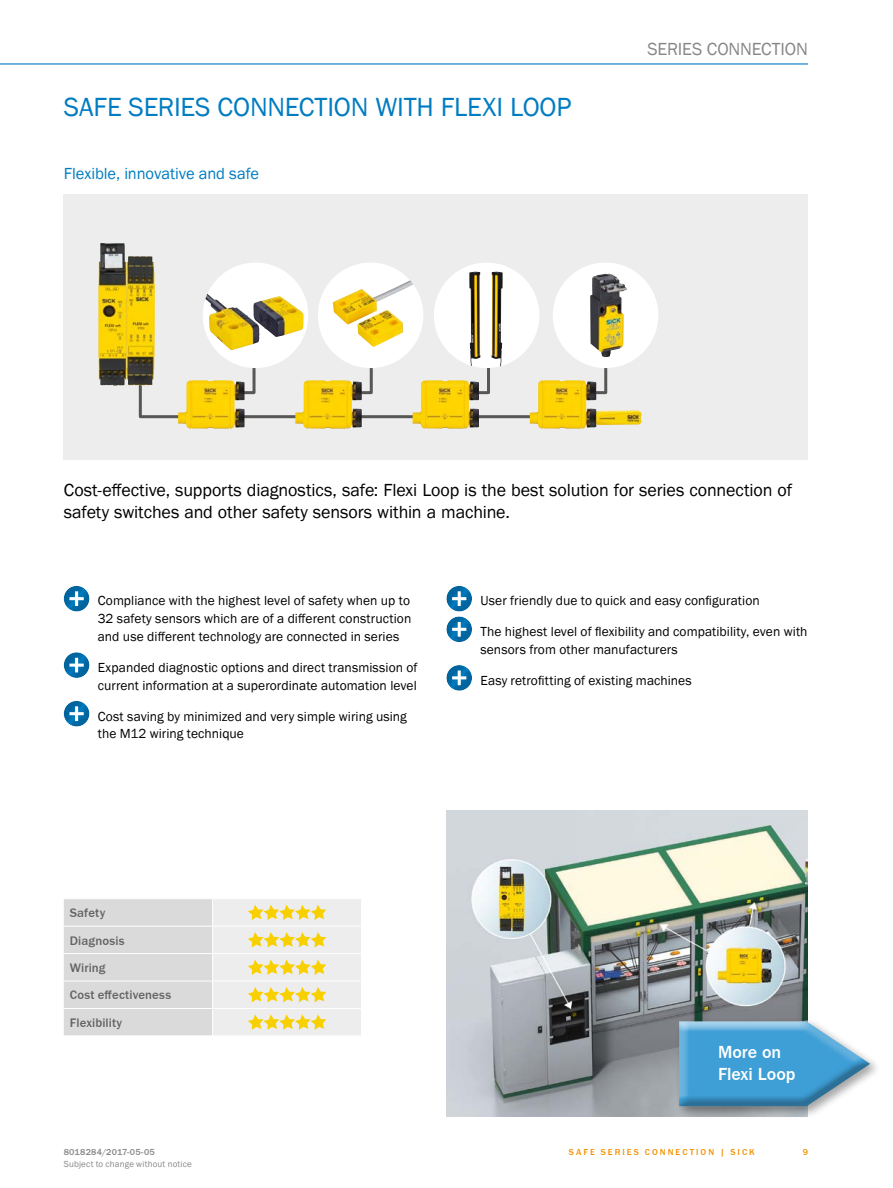
<style>
.page{position:relative;width:893px;height:1188px;background:#fff}
.page>*{position:absolute;margin:0;border:0;box-sizing:border-box;transform-origin:0 0}
.t1{font:27px "SICK Franklin";letter-spacing:-.005em;color:#007cc2}
.t2{font:18px/21.8px "SICK Franklin";letter-spacing:-.005em;color:#000}
.t3{font:18px "SICK Franklin";letter-spacing:-.005em;color:#878787}
.t4{font:500 18px/21.8px "SICK Franklin";color:#fff}
.t5{font:16.5px "SICK Franklin";letter-spacing:-.005em;color:#007cc2}
.t6{font:13.5px/17.9px "SICK Franklin";letter-spacing:.005em;color:#000}
.t7{font:500 12.75px/27.5px "SICK Franklin";letter-spacing:.015em;color:#646363}
.t8{font:9px "SICK Franklin";letter-spacing:.02em;color:#878787}
.t9{font:500 9px "SICK Franklin";letter-spacing:.225em;color:#f39200}
.t10{font:500 9px "SICK Franklin";letter-spacing:.02em;color:#878787}
</style>
<div class="page">
<hr style="left:0;top:63px;width:808px;height:2px;background:#007cc2">
<div style="left:64px;top:194px;width:744px;height:265px;background:#ededed"></div>
<hr style="left:244px;top:415px;width:295px;height:3px;background:#575756">
<svg style="left:64px;top:899px;width:297px;height:137px;background:#e5e2d5"></svg>
<svg style="left:138px;top:386px;width:40px;height:33px"></svg>
<img style="left:127px;top:256px;width:28px;height:130px">
<img style="left:98px;top:243px;width:29px;height:143px">
<svg style="left:244px;top:368px;width:12px;height:28px"></svg>
<img style="left:178px;top:380px;width:66px;height:49px">
<svg style="left:362px;top:368px;width:11px;height:27px"></svg>
<img style="left:295px;top:380px;width:67px;height:49px">
<svg style="left:479px;top:368px;width:11px;height:27px"></svg>
<img style="left:413px;top:380px;width:66px;height:49px">
<img style="left:596px;top:410px;width:46px;height:15px">
<svg style="left:596px;top:368px;width:12px;height:28px"></svg>
<img style="left:530px;top:380px;width:66px;height:49px">
<div style="left:318px;top:263px;width:105px;height:105px;background:#fff;border-radius:50%"></div>
<img style="left:332px;top:280px;width:81px;height:67px">
<div style="left:553px;top:263px;width:105px;height:105px;background:#fff;border-radius:50%"></div>
<img style="left:590px;top:274px;width:37px;height:83px">
<div style="left:434px;top:263px;width:105px;height:105px;background:#fff;border-radius:50%"></div>
<img style="left:469px;top:272px;width:34px;height:94px">
<img style="left:446px;top:811px;width:362px;height:306px">
<div style="left:675px;top:1018px;width:207px;height:101px;background:#000;opacity:.35"></div>
<div style="left:678px;top:1020px;width:195px;height:83px;background:#fff;opacity:.75"></div>
<div style="left:678px;top:1058px;width:195px;height:49px;background:#9d9d9c;opacity:.75"></div>
<div style="left:203px;top:263px;width:105px;height:105px;background:#fff;border-radius:50%"></div>
<img style="left:205px;top:294px;width:99px;height:56px">
<svg style="left:63px;top:585px;width:27px;height:27px"></svg>
<svg style="left:69px;top:591px;width:15px;height:15px"></svg>
<svg style="left:63px;top:652px;width:27px;height:26px"></svg>
<svg style="left:69px;top:658px;width:15px;height:14px"></svg>
<svg style="left:63px;top:701px;width:27px;height:26px"></svg>
<svg style="left:69px;top:706px;width:15px;height:15px"></svg>
<svg style="left:446px;top:586px;width:26px;height:26px"></svg>
<svg style="left:452px;top:591px;width:14px;height:15px"></svg>
<svg style="left:446px;top:616px;width:26px;height:26px"></svg>
<svg style="left:452px;top:622px;width:14px;height:15px"></svg>
<svg style="left:446px;top:665px;width:26px;height:26px"></svg>
<svg style="left:452px;top:671px;width:14px;height:14px"></svg>
<h1 class="t1" style="left:64px;top:90px;width:509px">SAFE SERIES CONNECTION WITH FLEXI LOOP</h1>
<p class="t5" style="left:64px;top:163px;width:197px">Flexible, innovative and safe</p>
<h2 class="t3" style="left:647px;top:38px;width:162px">SERIES CONNECTION</h2>
<h2 class="t2" style="left:64px;top:479px;width:730px">Cost-effective, supports diagnostics, safe: Flexi Loop is the best solution for series connection of safety switches and other safety sensors within a machine.</h2>
<p class="t6" style="left:98px;top:592px;width:315px;text-align:justify">Compliance with the highest level of safety when up to 32 safety sensors which are of a different construction and use different technology are connected in series</p>
<p class="t6" style="left:98px;top:659px;width:321px">Expanded diagnostic options and direct transmission of current information at a superordinate automation level</p>
<p class="t6" style="left:98px;top:707px;width:311px">Cost saving by minimized and very simple wiring using the M12 wiring technique</p>
<p class="t6" style="left:480px;top:592px;width:281px">User friendly due to quick and easy configuration</p>
<p class="t6" style="left:480px;top:623px;width:329px">The highest level of flexibility and compatibility, even with sensors from other manufacturers</p>
<p class="t6" style="left:480px;top:671px;width:213px">Easy retrofitting of existing machines</p>
<p class="t7" style="left:70px;top:899px;width:103px">Safety<br>Diagnosis<br>Wiring<br>Cost effectiveness<br>Flexibility</p>
<h2 class="t4" style="left:718px;top:1041px;width:79px">More on<br>Flexi Loop</h2>
<p class="t10" style="left:64px;top:1146px;width:92px">8018284/2017-05-05</p>
<p class="t9" style="left:569px;top:1146px;width:187px">Safe s eri es connecti on | SICK</p>
<p class="t8" style="left:64px;top:1159px;width:130px">Subject to change without notice</p>
<p class="t9" style="left:803px;top:1146px;width:7px">9</p>
</div>
